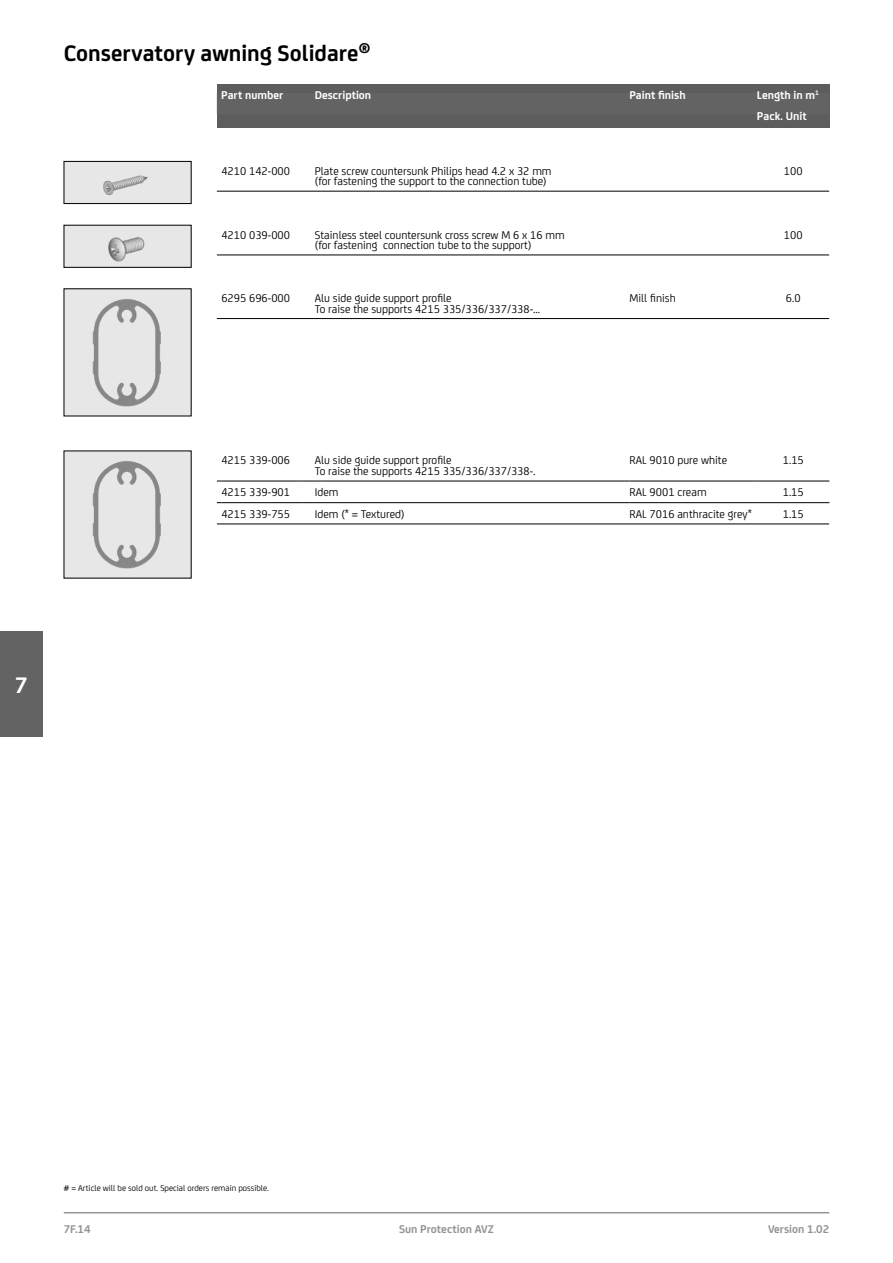
<style>
.page{position:relative;width:893px;height:1263px;background:#fff}
.page>*{position:absolute;margin:0;border:0;box-sizing:border-box;transform-origin:0 0}
.t1{font:700 24px "FS Joey";color:#000}
.t2{font:700 24px "FS Joey";color:#fff}
.t3{font:12px/10.5px "FS Joey";color:#000}
.t4{font:700 12px/21.3px "FS Joey";color:#fff}
.t5{font:700 12px "FS Joey";color:#949494}
.t6{font:9px "FS Joey";color:#000}
</style>
<div class="page">
<hr style="left:64px;top:1212px;width:765px;height:1px;background:#949494">
<div style="left:217px;top:84px;width:612px;height:44px;background:#5d5d5d"></div>
<div style="left:217px;top:93px;width:612px;height:21px;background:#636363"></div>
<div style="left:0;top:631px;width:43px;height:106px;background:#636363"></div>
<hr style="left:217px;top:191px;width:612px;height:1px;background:#000">
<div style="left:64px;top:161px;width:127px;height:43px;background:#e7e7e7"></div>
<img style="left:103px;top:175px;width:45px;height:21px">
<div style="left:64px;top:161px;width:127px;height:43px;border:1px solid #000"></div>
<hr style="left:217px;top:255px;width:612px;height:1px;background:#000">
<div style="left:64px;top:225px;width:127px;height:42px;background:#e7e7e7"></div>
<img style="left:103px;top:237px;width:49px;height:31px">
<hr style="left:217px;top:318px;width:612px;height:1px;background:#000">
<img style="left:66px;top:291px;width:123px;height:123px">
<hr style="left:217px;top:524px;width:612px;height:1px;background:#000">
<hr style="left:221px;top:481px;width:81px;height:1px;background:#000">
<svg style="left:302px;top:481px;width:13px;height:1px"></svg>
<hr style="left:315px;top:481px;width:315px;height:1px;background:#000">
<hr style="left:630px;top:481px;width:127px;height:1px;background:#000">
<hr style="left:757px;top:481px;width:72px;height:1px;background:#000">
<hr style="left:221px;top:502px;width:81px;height:1px;background:#000">
<svg style="left:302px;top:502px;width:13px;height:1px"></svg>
<hr style="left:315px;top:502px;width:315px;height:1px;background:#000">
<hr style="left:630px;top:502px;width:127px;height:1px;background:#000">
<hr style="left:757px;top:502px;width:72px;height:1px;background:#000">
<img style="left:66px;top:453px;width:123px;height:123px">
<h1 class="t1" style="left:64px;top:35px;width:308px">Conservatory awning Solidare<sup>®</sup></h1>
<p class="t4" style="left:221px;top:84px;width:64px">Part number</p>
<p class="t4" style="left:315px;top:84px;width:58px">Description</p>
<p class="t4" style="left:629px;top:84px;width:58px">Paint finish</p>
<p class="t4" style="left:757px;top:84px;width:64px">Length in m<sup>1<br></sup>Pack. Unit</p>
<p class="t3" style="left:221px;top:165px;width:70px">4210 142-000</p>
<p class="t3" style="left:315px;top:165px;width:238px">Plate screw countersunk Philips head 4.2 x 32 mm (for fastening the support to the connection tube)</p>
<p class="t3" style="left:784px;top:165px;width:20px">100</p>
<p class="t3" style="left:221px;top:229px;width:70px">4210 039-000</p>
<p class="t3" style="left:315px;top:229px;width:251px">Stainless steel countersunk cross screw M 6 x 16 mm (for fastening connection tube to the support)</p>
<p class="t3" style="left:784px;top:229px;width:20px">100</p>
<p class="t3" style="left:221px;top:292px;width:70px">6295 696-000</p>
<p class="t3" style="left:315px;top:292px;width:227px">Alu side guide support profile<br>To raise the supports 4215 335/336/337/338-...</p>
<p class="t3" style="left:630px;top:292px;width:48px">Mill finish</p>
<p class="t3" style="left:786px;top:292px;width:16px">6.0</p>
<p class="t3" style="left:221px;top:454px;width:70px">4215 339-006</p>
<p class="t3" style="left:315px;top:454px;width:222px">Alu side guide support profile<br>To raise the supports 4215 335/336/337/338-.</p>
<p class="t3" style="left:630px;top:454px;width:99px">RAL 9010 pure white</p>
<p class="t3" style="left:783px;top:454px;width:23px">1.15</p>
<p class="t3" style="left:221px;top:486px;width:70px">4215 339-901</p>
<p class="t3" style="left:315px;top:486px;width:25px">Idem</p>
<p class="t3" style="left:630px;top:486px;width:79px">RAL 9001 cream</p>
<p class="t3" style="left:783px;top:486px;width:23px">1.15</p>
<p class="t3" style="left:221px;top:508px;width:70px">4215 339-755</p>
<p class="t3" style="left:315px;top:508px;width:91px">Idem (* = Textured)</p>
<p class="t3" style="left:630px;top:508px;width:124px">RAL 7016 anthracite grey*</p>
<p class="t3" style="left:783px;top:508px;width:23px">1.15</p>
<h1 class="t2" style="left:15px;top:667px;width:14px">7</h1>
<p class="t6" style="left:64px;top:1181px;width:207px"># = Article will be sold out. Special orders remain possible.</p>
<p class="t5" style="left:64px;top:1220px;width:28px">7F.14</p>
<p class="t5" style="left:399px;top:1220px;width:96px">Sun Protection AVZ</p>
<p class="t5" style="left:768px;top:1220px;width:63px">Version 1.02</p>
</div>
